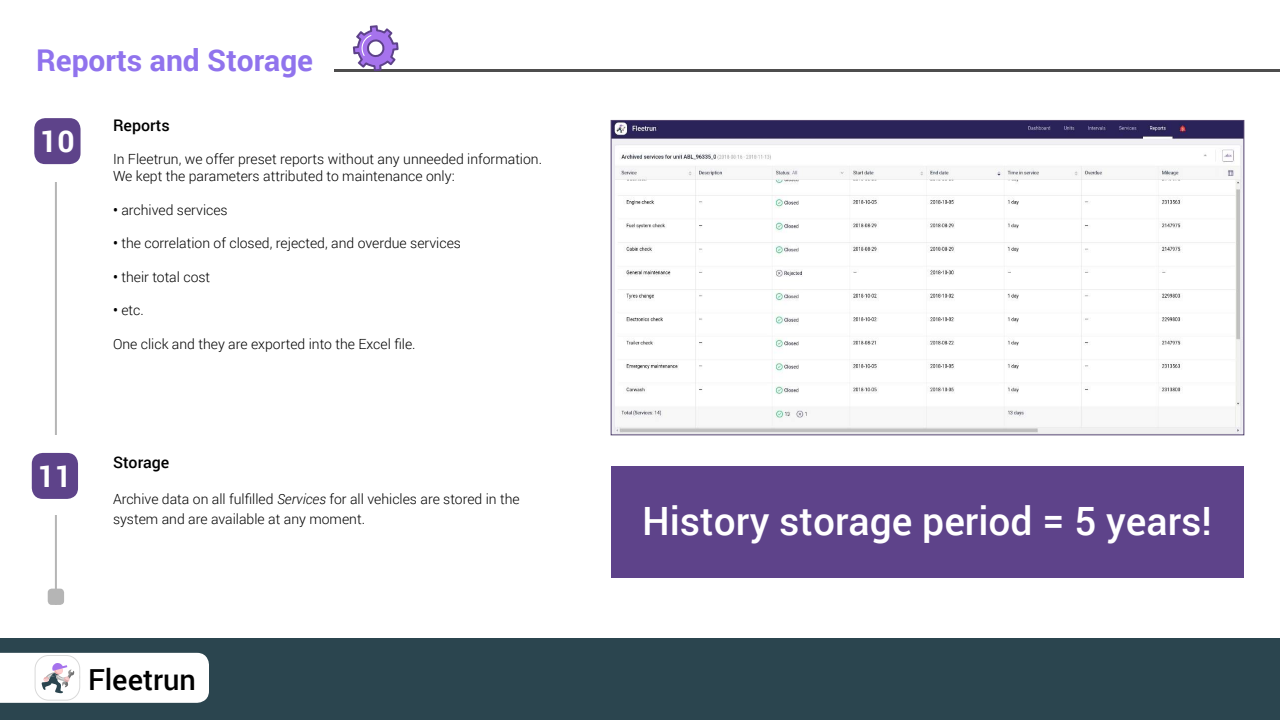
<style>
.page{position:relative;width:1280px;height:720px;background:#fff}
.page>*{position:absolute;margin:0;border:0;box-sizing:border-box;transform-origin:0 0}
.t1{font:500 39px "Roboto";color:#fff}
.t2{font:700 30px "Roboto";color:#9073ed}
.t3{font:700 30px "Roboto";color:#fff}
.t4{font:500 29px "Roboto";color:#000}
.t5{font:500 16px "Roboto";color:#000}
.t6{font:300 14px/16.8px "Roboto";color:#000}
.s1{font-weight:500}
.s2{font-style:italic}
</style>
<div class="page">
<div style="left:34px;top:118px;width:47px;height:46px;background:#5e438a;border-radius:11px"></div>
<div style="left:0;top:638px;width:1280px;height:82px;background:#2b454f"></div>
<svg style="left:0;top:653px;width:209px;height:50px"></svg>
<hr style="left:55px;top:182px;width:2px;height:253px;background:#b5b5b5">
<img style="left:613px;top:122px;width:629px;height:311px">
<hr style="left:335px;top:69px;width:945px;height:2px;background:#4e4d4d">
<div style="left:32px;top:453px;width:46px;height:46px;background:#5e438a;border-radius:11px"></div>
<hr style="left:55px;top:515px;width:2px;height:90px;background:#b5b5b5">
<svg style="left:352px;top:25px;width:48px;height:47px"></svg>
<div style="left:48px;top:589px;width:16px;height:16px;background:#b5b5b5;border-radius:4px"></div>
<div style="left:611px;top:466px;width:633px;height:112px;background:#5e438a"></div>
<h2 class="t2" style="left:36px;top:39px;width:279px">Reports and Storage</h2>
<h2 class="t3" style="left:40px;top:120px;width:36px">10</h2>
<p class="t5" style="left:113px;top:114px;width:58px">Reports</p>
<p class="t6" style="left:113px;top:150px;width:431px">In Fleetrun, we offer preset reports without any unneeded information.<br>We kept the parameters attributed to maintenance only:</p>
<p class="t6" style="left:113px;top:201px;width:116px"><span class="s1">•</span> archived services</p>
<p class="t6" style="left:113px;top:234px;width:350px"><span class="s1">•</span> the correlation of closed, rejected, and overdue services</p>
<p class="t6" style="left:113px;top:268px;width:99px"><span class="s1">•</span> their total cost</p>
<p class="t6" style="left:113px;top:302px;width:32px"><span class="s1">•</span> etc.</p>
<p class="t6" style="left:113px;top:335px;width:304px">One click and they are exported into the Excel file.</p>
<h2 class="t3" style="left:38px;top:455px;width:36px">11</h2>
<p class="t5" style="left:113px;top:451px;width:58px">Storage</p>
<p class="t6" style="left:113px;top:489px;width:408px;line-height:19.2px">Archive data on all fulfilled <span class="s2">Services</span> for all vehicles are stored in the system and are available at any moment.</p>
<h1 class="t1" style="left:642px;top:494px;width:571px">History storage period = 5 years!</h1>
<h3 class="t4" style="left:88px;top:659px;width:109px">Fleetrun</h3>
</div>
